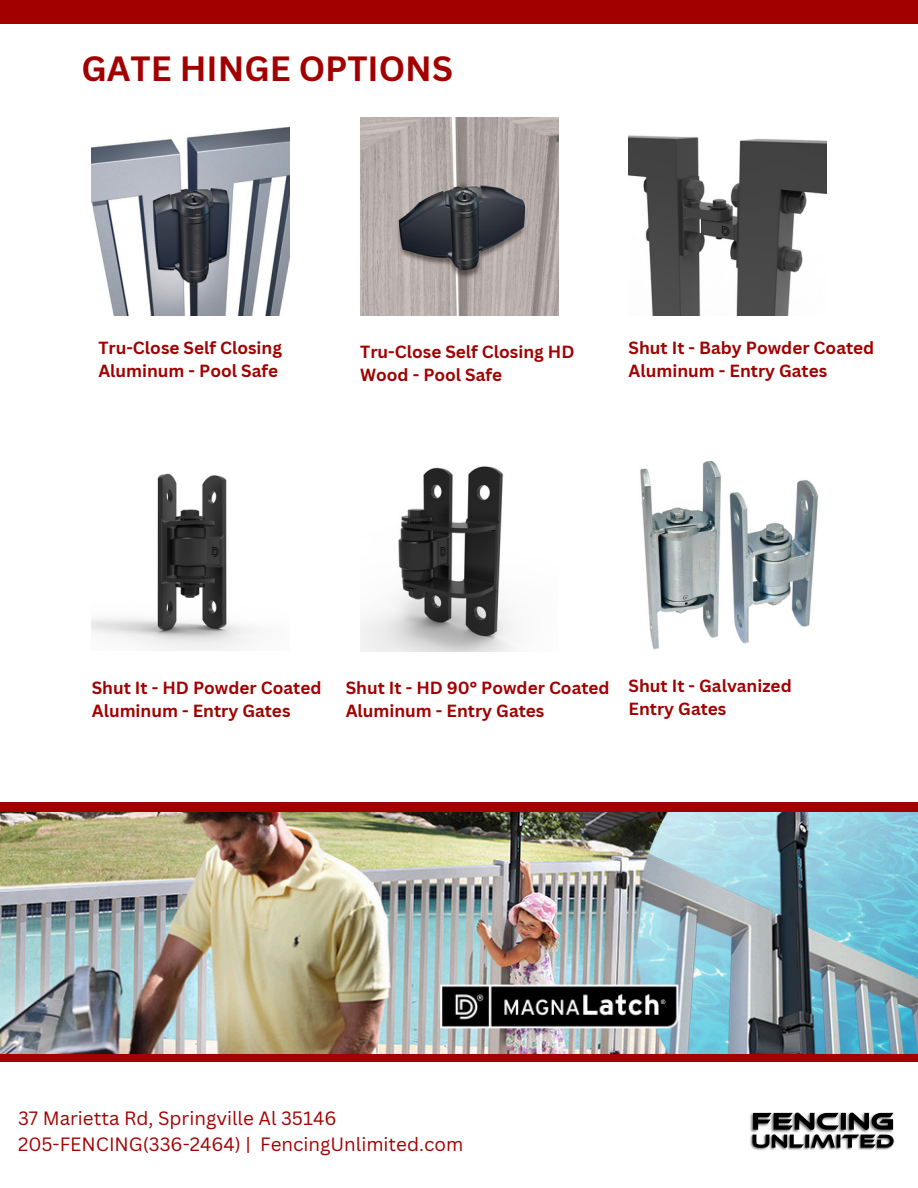
<style>
.page{position:relative;width:918px;height:1188px;background:#fff}
.page>*{position:absolute;margin:0;border:0;box-sizing:border-box;transform-origin:0 0}
.t1{font:700 34.2px "Canva Sans";color:#a20000}
.t2{font:18.75px "Canva Sans";color:#a20000}
.t3{font:700 17.1px/23.1px "Canva Sans";color:#a20000}
</style>
<div class="page">
<div style="left:0;top:988px;width:918px;height:74px;background:#a20000"></div>
<div style="left:0;top:802px;width:918px;height:67px;background:#a20000"></div>
<img style="left:0;top:812px;width:918px;height:241px">
<img style="left:727px;top:1041px;width:191px;height:109px">
<img style="left:92px;top:126px;width:198px;height:190px">
<img style="left:360px;top:118px;width:198px;height:198px">
<img style="left:629px;top:135px;width:198px;height:181px">
<img style="left:92px;top:473px;width:161px;height:177px">
<img style="left:360px;top:466px;width:156px;height:186px">
<img style="left:640px;top:460px;width:179px;height:190px">
<div style="left:0;top:0;width:918px;height:24px;background:#a20000"></div>
<h2 class="t1" style="left:81px;top:45px;width:373px">GATE HINGE OPTIONS</h2>
<p class="t3" style="left:98px;top:336px;width:185px">Tru-Close Self Closing<br>Aluminum - Pool Safe</p>
<h2 class="t3" style="left:360px;top:339px;width:216px">Tru-Close Self Closing HD<br>Wood - Pool Safe</h2>
<h2 class="t3" style="left:629px;top:336px;width:247px">Shut It - Baby Powder Coated<br>Aluminum - Entry Gates</h2>
<p class="t3" style="left:92px;top:676px;width:231px">Shut It - HD Powder Coated<br>Aluminum - Entry Gates</p>
<p class="t3" style="left:346px;top:676px;width:265px">Shut It - HD 90° Powder Coated<br>Aluminum - Entry Gates</p>
<p class="t3" style="left:629px;top:674px;width:165px">Shut It - Galvanized<br>Entry Gates</p>
<h2 class="t2" style="left:18px;top:1105px;width:320px">37 Marietta Rd, Springville Al 35146</h2>
<h2 class="t2" style="left:18px;top:1131px;width:447px">205-FENCING(336-2464) | FencingUnlimited.com</h2>
</div>
